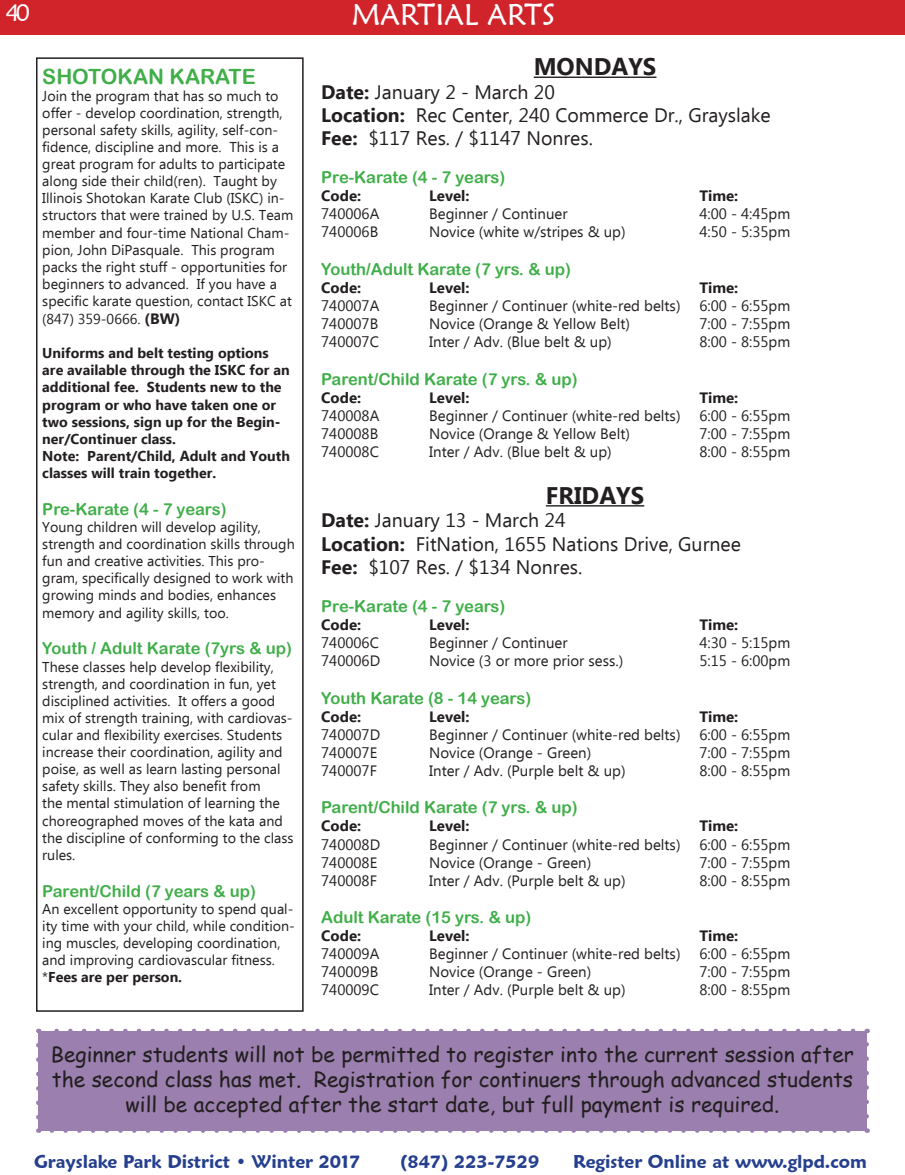
<style>
.page{position:relative;width:905px;height:1175px;background:#fff}
.page>*{position:absolute;margin:0;border:0;box-sizing:border-box;transform-origin:0 0}
.t1{font:30px "Maiandra GD";color:#fff}
.t2{font:700 24px "Ebrima";color:#231f20}
.t3{font:24px "Maiandra GD";color:#fff}
.t4{font:21px/25.2px "Comic Sans MS";color:#231f20}
.t5{font:21px "Arial Rounded MT Bold";color:#40ae49}
.t6{font:19.5px "Ebrima";color:#231f20}
.t7{font:600 18px "Maiandra GD";color:#253f8e}
.t8{font:16.5px "Arial Rounded MT Bold";color:#40ae49}
.t9{font:15px "Ebrima";color:#231f20}
.t10{font:700 15px "Ebrima";color:#231f20}
.t11{font:14.25px/17.1px "Ebrima";color:#231f20}
.t12{font:700 14.25px/17.1px "Ebrima";color:#231f20}
.s1{font-weight:700;font-size:15px}
.s2{font-weight:400}
.s3{font-weight:700}
</style>
<div class="page">
<div style="left:0;top:0;width:904px;height:34px;background:#d1232a"></div>
<div style="left:38px;top:1030px;width:828px;height:100px;background:#9b7fae"></div>
<svg style="left:52px;top:1130px;width:807px;height:2px"></svg>
<svg style="left:45px;top:1028px;width:808px;height:3px"></svg>
<svg style="left:36px;top:1045px;width:4px;height:87px"></svg>
<svg style="left:864px;top:1028px;width:4px;height:88px"></svg>
<hr style="left:533px;top:77px;width:123px;height:1px;background:#231f20">
<hr style="left:546px;top:505px;width:98px;height:1px;background:#231f20">
<div style="left:36px;top:57px;width:267px;height:954px;border:2px solid #231f20"></div>
<h2 class="t3" style="left:6px;top:-2px;width:25px">40</h2>
<p class="t5" style="left:42px;top:64px;width:215px">SHOTOKAN KARATE</p>
<p class="t11" style="left:42px;top:88px;width:252px">Join the program that has so much to offer - develop coordination, strength, personal safety skills, agility, self-con&shy;fidence, discipline and more. This is a great program for adults to participate along side their child(ren). Taught by Illinois Shotokan Karate Club (ISKC) in&shy;structors that were trained by U.S. Team member and four-time National Cham&shy;pion, John DiPasquale. This program packs the right stuff - opportunities for beginners to advanced. If you have a specific karate question, contact ISKC at (847) 359-0666. <span class="s1">(BW)</span></p>
<p class="t12" style="left:42px;top:345px;width:249px">Uniforms and belt testing options are available through the ISKC for an additional fee. Students new to the program or who have taken one or two sessions, sign up for the Begin&shy;ner/Continuer class.</p>
<p class="t12" style="left:42px;top:448px;width:249px">Note: Parent/Child, Adult and Youth classes will train together.</p>
<p class="t8" style="left:42px;top:499px;width:186px">Pre-Karate (4 - 7 years)</p>
<p class="t11" style="left:42px;top:519px;width:254px">Young children will develop agility, strength and coordination skills through fun and creative activities. This pro&shy;gram, specifically designed to work with growing minds and bodies, enhances memory and agility skills, too.</p>
<p class="t8" style="left:42px;top:639px;width:251px">Youth / Adult Karate (7yrs &amp; up)</p>
<p class="t11" style="left:42px;top:659px;width:253px">These classes help develop flexibility, strength, and coordination in fun, yet disciplined activities. It offers a good mix of strength training, with cardiovas&shy;cular and flexibility exercises. Students increase their coordination, agility and poise, as well as learn lasting personal safety skills. They also benefit from<br>the mental stimulation of learning the choreographed moves of the kata and the discipline of conforming to the class rules.</p>
<p class="t8" style="left:42px;top:881px;width:215px">Parent/Child (7 years &amp; up)</p>
<p class="t11" style="left:42px;top:901px;width:254px">An excellent opportunity to spend qual&shy;ity time with your child, while condition&shy;ing muscles, developing coordination, and improving cardiovascular fitness.</p>
<p class="t12" style="left:42px;top:969px;width:141px"><span class="s2">*</span>Fees are per person.</p>
<p class="t1" style="left:352px;top:-4px;width:205px">MARTIAL ARTS</p>
<p class="t2" style="left:533px;top:49px;width:124px">MONDAYS</p>
<p class="t6" style="left:321px;top:78px;width:235px"><span class="s3">Date:</span> January 2 - March 20</p>
<p class="t6" style="left:321px;top:101px;width:451px"><span class="s3">Location:</span> Rec Center, 240 Commerce Dr., Grayslake</p>
<p class="t6" style="left:321px;top:125px;width:273px"><span class="s3">Fee:</span> $117 Res. / $1147 Nonres.</p>
<p class="t8" style="left:321px;top:168px;width:186px">Pre-Karate (4 - 7 years)</p>
<p class="t10" style="left:321px;top:185px;width:41px">Code:</p>
<p class="t10" style="left:429px;top:185px;width:42px">Level:</p>
<p class="t10" style="left:699px;top:185px;width:40px">Time:</p>
<p class="t9" style="left:321px;top:203px;width:60px">740006A</p>
<p class="t9" style="left:429px;top:203px;width:140px">Beginner / Continuer</p>
<p class="t9" style="left:699px;top:203px;width:92px">4:00 - 4:45pm</p>
<p class="t9" style="left:321px;top:221px;width:59px">740006B</p>
<p class="t9" style="left:429px;top:221px;width:198px">Novice (white w/stripes &amp; up)</p>
<p class="t9" style="left:699px;top:221px;width:92px">4:50 - 5:35pm</p>
<p class="t8" style="left:321px;top:259px;width:251px">Youth/Adult Karate (7 yrs. &amp; up)</p>
<p class="t10" style="left:321px;top:276px;width:41px">Code:</p>
<p class="t10" style="left:429px;top:276px;width:42px">Level:</p>
<p class="t10" style="left:699px;top:276px;width:40px">Time:</p>
<p class="t9" style="left:321px;top:295px;width:60px">740007A</p>
<p class="t9" style="left:429px;top:295px;width:253px">Beginner / Continuer (white-red belts)</p>
<p class="t9" style="left:699px;top:295px;width:92px">6:00 - 6:55pm</p>
<p class="t9" style="left:321px;top:313px;width:59px">740007B</p>
<p class="t9" style="left:429px;top:313px;width:202px">Novice (Orange &amp; Yellow Belt)</p>
<p class="t9" style="left:699px;top:313px;width:92px">7:00 - 7:55pm</p>
<p class="t9" style="left:321px;top:331px;width:59px">740007C</p>
<p class="t9" style="left:429px;top:331px;width:184px">Inter / Adv. (Blue belt &amp; up)</p>
<p class="t9" style="left:699px;top:331px;width:92px">8:00 - 8:55pm</p>
<p class="t8" style="left:321px;top:369px;width:258px">Parent/Child Karate (7 yrs. &amp; up)</p>
<p class="t10" style="left:321px;top:386px;width:41px">Code:</p>
<p class="t10" style="left:429px;top:386px;width:42px">Level:</p>
<p class="t10" style="left:699px;top:386px;width:40px">Time:</p>
<p class="t9" style="left:321px;top:405px;width:60px">740008A</p>
<p class="t9" style="left:429px;top:405px;width:253px">Beginner / Continuer (white-red belts)</p>
<p class="t9" style="left:699px;top:405px;width:92px">6:00 - 6:55pm</p>
<p class="t9" style="left:321px;top:423px;width:59px">740008B</p>
<p class="t9" style="left:429px;top:423px;width:202px">Novice (Orange &amp; Yellow Belt)</p>
<p class="t9" style="left:699px;top:423px;width:92px">7:00 - 7:55pm</p>
<p class="t9" style="left:321px;top:441px;width:59px">740008C</p>
<p class="t9" style="left:429px;top:441px;width:184px">Inter / Adv. (Blue belt &amp; up)</p>
<p class="t9" style="left:699px;top:441px;width:92px">8:00 - 8:55pm</p>
<p class="t2" style="left:546px;top:477px;width:100px">FRIDAYS</p>
<p class="t6" style="left:321px;top:506px;width:246px"><span class="s3">Date:</span> January 13 - March 24</p>
<p class="t6" style="left:321px;top:530px;width:421px"><span class="s3">Location:</span> FitNation, 1655 Nations Drive, Gurnee</p>
<p class="t6" style="left:321px;top:553px;width:263px"><span class="s3">Fee:</span> $107 Res. / $134 Nonres.</p>
<p class="t8" style="left:321px;top:596px;width:186px">Pre-Karate (4 - 7 years)</p>
<p class="t10" style="left:321px;top:613px;width:41px">Code:</p>
<p class="t10" style="left:429px;top:613px;width:42px">Level:</p>
<p class="t10" style="left:699px;top:613px;width:40px">Time:</p>
<p class="t9" style="left:321px;top:632px;width:59px">740006C</p>
<p class="t9" style="left:429px;top:632px;width:140px">Beginner / Continuer</p>
<p class="t9" style="left:699px;top:632px;width:92px">4:30 - 5:15pm</p>
<p class="t9" style="left:321px;top:650px;width:61px">740006D</p>
<p class="t9" style="left:429px;top:650px;width:195px">Novice (3 or more prior sess.)</p>
<p class="t9" style="left:699px;top:650px;width:92px">5:15 - 6:00pm</p>
<p class="t8" style="left:321px;top:688px;width:211px">Youth Karate (8 - 14 years)</p>
<p class="t10" style="left:321px;top:705px;width:41px">Code:</p>
<p class="t10" style="left:429px;top:705px;width:42px">Level:</p>
<p class="t10" style="left:699px;top:705px;width:40px">Time:</p>
<p class="t9" style="left:321px;top:723px;width:61px">740007D</p>
<p class="t9" style="left:429px;top:723px;width:253px">Beginner / Continuer (white-red belts)</p>
<p class="t9" style="left:699px;top:723px;width:92px">6:00 - 6:55pm</p>
<p class="t9" style="left:321px;top:741px;width:58px">740007E</p>
<p class="t9" style="left:429px;top:741px;width:164px">Novice (Orange - Green)</p>
<p class="t9" style="left:699px;top:741px;width:92px">7:00 - 7:55pm</p>
<p class="t9" style="left:321px;top:759px;width:57px">740007F</p>
<p class="t9" style="left:429px;top:759px;width:198px">Inter / Adv. (Purple belt &amp; up)</p>
<p class="t9" style="left:699px;top:759px;width:92px">8:00 - 8:55pm</p>
<p class="t8" style="left:321px;top:798px;width:258px">Parent/Child Karate (7 yrs. &amp; up)</p>
<p class="t10" style="left:321px;top:815px;width:41px">Code:</p>
<p class="t10" style="left:429px;top:815px;width:42px">Level:</p>
<p class="t10" style="left:699px;top:815px;width:40px">Time:</p>
<p class="t9" style="left:321px;top:833px;width:61px">740008D</p>
<p class="t9" style="left:429px;top:833px;width:253px">Beginner / Continuer (white-red belts)</p>
<p class="t9" style="left:699px;top:833px;width:92px">6:00 - 6:55pm</p>
<p class="t9" style="left:321px;top:851px;width:58px">740008E</p>
<p class="t9" style="left:429px;top:851px;width:164px">Novice (Orange - Green)</p>
<p class="t9" style="left:699px;top:851px;width:92px">7:00 - 7:55pm</p>
<p class="t9" style="left:321px;top:869px;width:57px">740008F</p>
<p class="t9" style="left:429px;top:869px;width:198px">Inter / Adv. (Purple belt &amp; up)</p>
<p class="t9" style="left:699px;top:869px;width:92px">8:00 - 8:55pm</p>
<p class="t8" style="left:321px;top:907px;width:211px">Adult Karate (15 yrs. &amp; up)</p>
<p class="t10" style="left:321px;top:924px;width:41px">Code:</p>
<p class="t10" style="left:429px;top:924px;width:42px">Level:</p>
<p class="t10" style="left:699px;top:924px;width:40px">Time:</p>
<p class="t9" style="left:321px;top:943px;width:60px">740009A</p>
<p class="t9" style="left:429px;top:943px;width:253px">Beginner / Continuer (white-red belts)</p>
<p class="t9" style="left:699px;top:943px;width:92px">6:00 - 6:55pm</p>
<p class="t9" style="left:321px;top:961px;width:59px">740009B</p>
<p class="t9" style="left:429px;top:961px;width:164px">Novice (Orange - Green)</p>
<p class="t9" style="left:699px;top:961px;width:92px">7:00 - 7:55pm</p>
<p class="t9" style="left:321px;top:979px;width:59px">740009C</p>
<p class="t9" style="left:429px;top:979px;width:198px">Inter / Adv. (Purple belt &amp; up)</p>
<p class="t9" style="left:699px;top:979px;width:92px">8:00 - 8:55pm</p>
<p class="t4" style="left:51px;top:1041px;width:804px">Beginner students will not be permitted to register into the current session after the second class has met. Registration for continuers through advanced students</p>
<p class="t4" style="left:125px;top:1091px;width:655px">will be accepted after the start date, but full payment is required.</p>
<p class="t7" style="left:34px;top:1150px;width:328px">Grayslake Park District • Winter 2017</p>
<p class="t7" style="left:400px;top:1150px;width:141px">(847) 223-7529</p>
<p class="t7" style="left:573px;top:1150px;width:295px">Register Online at www.glpd.com</p>
</div>
